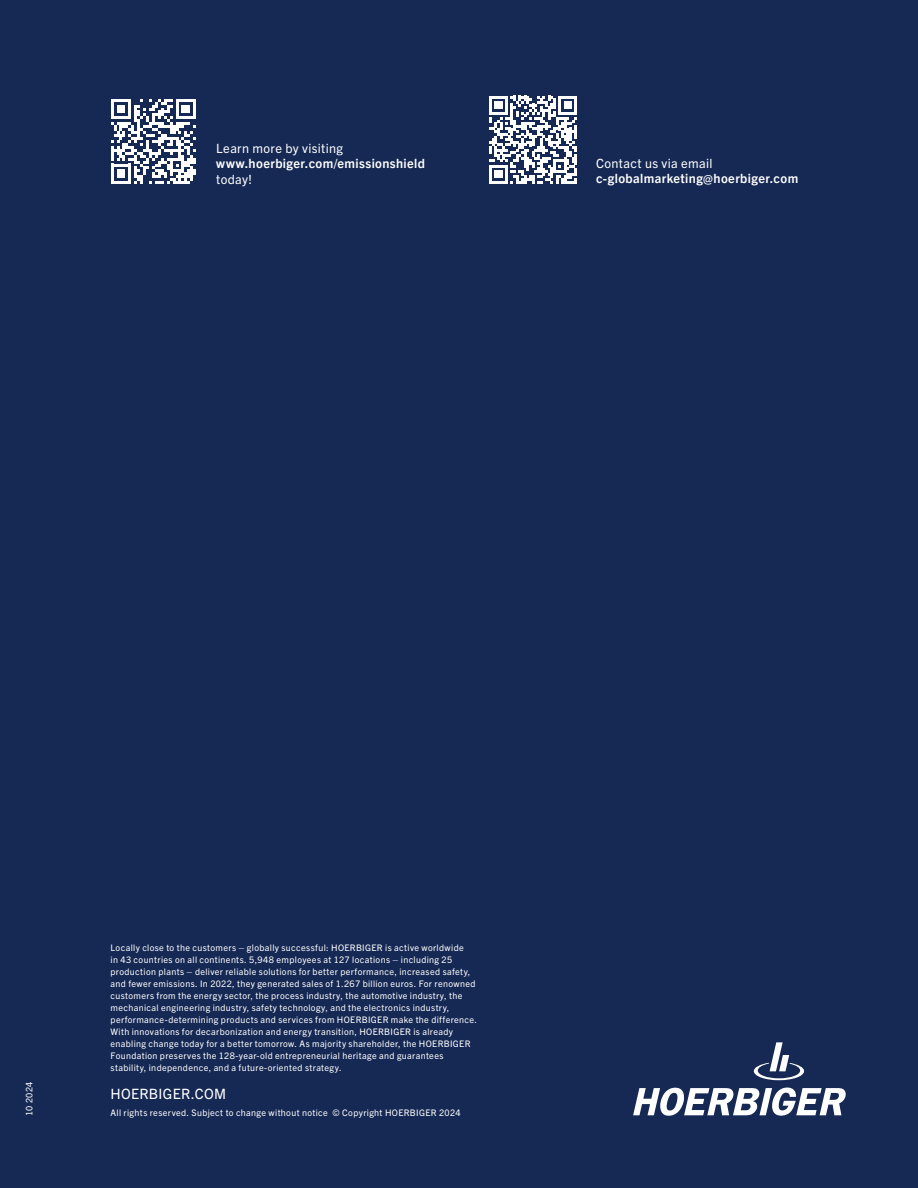
<style>
.page{position:relative;width:918px;height:1188px;background:#162954}
.page>*{position:absolute;margin:0;border:0;box-sizing:border-box;transform-origin:0 0}
.t1{font:14.25px "Trade Gothic Next LT Pro";letter-spacing:.02em;color:#fff}
.t2{font:700 12.75px "Trade Gothic Next LT Pro";letter-spacing:.03em;color:#fff}
.t3{font:12.75px "Trade Gothic Next LT Pro";letter-spacing:.025em;color:#fff}
.t4{font:9px/12px "Trade Gothic Next LT Pro";letter-spacing:.04em;color:#fff}
</style>
<div class="page">
<svg style="left:754px;top:1042px;width:50px;height:38px"></svg>
<svg style="left:633px;top:1088px;width:213px;height:28px"></svg>
<svg style="left:489px;top:96px;width:88px;height:88px"></svg>
<svg style="left:111px;top:99px;width:85px;height:85px"></svg>
<h2 class="t3" style="left:216px;top:140px;width:128px">Learn more by visiting</h2>
<h2 class="t2" style="left:216px;top:155px;width:210px">www.hoerbiger.com/emissionshield</h2>
<h2 class="t3" style="left:216px;top:170px;width:37px">today!</h2>
<h2 class="t3" style="left:596px;top:154px;width:118px">Contact us via email</h2>
<h2 class="t2" style="left:596px;top:169px;width:204px">c-globalmarketing@hoerbiger.com</h2>
<p class="t4" style="left:111px;top:942px;width:368px">Locally close to the customers – globally successful: HOERBIGER is active worldwide<br>in 43 countries on all continents. 5,948 employees at 127 locations – including 25 production plants – deliver reliable solutions for better performance, increased safety, and fewer emissions. In 2022, they generated sales of 1.267 billion euros. For renowned customers from the energy sector, the process industry, the automotive industry, the mechanical engineering industry, safety technology, and the electronics industry, performance-determining products and services from HOERBIGER make the difference.<br>With innovations for decarbonization and energy transition, HOERBIGER is already enabling change today for a better tomorrow. As majority shareholder, the HOERBIGER Foundation preserves the 128-year-old entrepreneurial heritage and guarantees stability, independence, and a future-oriented strategy.</p>
<p class="t4" style="left:23px;top:1116px;width:36px;rotate:-90deg">10 2024</p>
<h1 class="t1" style="left:111px;top:1084px;width:117px">HOERBIGER.COM</h1>
<p class="t4" style="left:111px;top:1106px;width:351px">All rights reserved. Subject to change without notice © Copyright HOERBIGER 2024</p>
</div>
